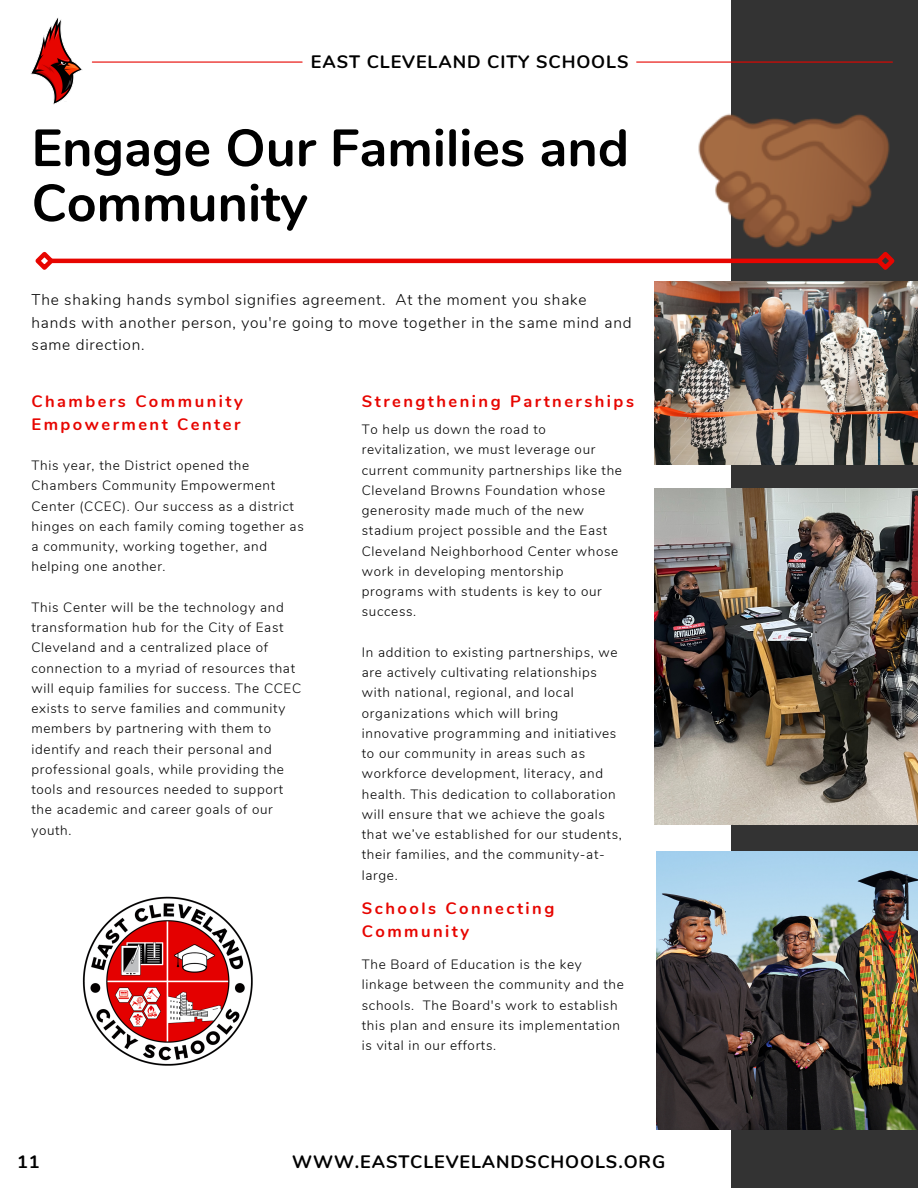
<style>
.page{position:relative;width:918px;height:1188px;background:#fff}
.page>*{position:absolute;margin:0;border:0;box-sizing:border-box;transform-origin:0 0}
.t1{font:700 52.05px/55.1px "Nunito";color:#000}
.t2{font:700 18px "Nunito";letter-spacing:.05em;color:#000}
.t3{font:700 16.5px/22.5px "Nunito";letter-spacing:.15em;color:#e70500}
.t4{font:300 15.45px/22.5px "Nunito";letter-spacing:.05em;color:#000}
.t5{font:300 13.5px/20.2px "Nunito";letter-spacing:.05em;color:#000}
</style>
<div class="page">
<div style="left:731px;top:0;width:187px;height:1188px;background:#333"></div>
<hr style="left:637px;top:62px;width:255px;height:1px;background:#e70500">
<hr style="left:92px;top:62px;width:210px;height:1px;background:#e70500">
<img style="left:30px;top:18px;width:76px;height:87px">
<img style="left:693px;top:113px;width:197px;height:151px">
<hr style="left:51px;top:259px;width:828px;height:4px;background:#e70500">
<svg style="left:35px;top:251px;width:23px;height:19px"></svg>
<svg style="left:872px;top:248px;width:23px;height:22px"></svg>
<img style="left:82px;top:896px;width:171px;height:170px">
<img style="left:654px;top:281px;width:264px;height:184px">
<img style="left:654px;top:488px;width:264px;height:336px">
<img style="left:656px;top:852px;width:262px;height:278px">
<p class="t2" style="left:311px;top:50px;width:319px">EAST CLEVELAND CITY SCHOOLS</p>
<h1 class="t1" style="left:31px;top:121px;width:599px">Engage Our Families and<br>Community</h1>
<p class="t4" style="left:31px;top:289px;width:602px">The shaking hands symbol signifies agreement. At the moment you shake hands with another person, you're going to move together in the same mind and same direction.</p>
<h2 class="t3" style="left:31px;top:391px;width:213px">Chambers Community<br>Empowerment Center</h2>
<p class="t5" style="left:31px;top:456px;width:274px">This year, the District opened the Chambers Community Empowerment Center (CCEC). Our success as a district hinges on each family coming together as a community, working together, and helping one another.</p>
<p class="t5" style="left:31px;top:597px;width:271px">This Center will be the technology and transformation hub for the City of East Cleveland and a centralized place of connection to a myriad of resources that will equip families for success. The CCEC exists to serve families and community members by partnering with them to identify and reach their personal and professional goals, while providing the tools and resources needed to support the academic and career goals of our youth.</p>
<h2 class="t3" style="left:362px;top:391px;width:274px">Strengthening Partnerships</h2>
<p class="t5" style="left:362px;top:420px;width:262px">To help us down the road to revitalization, we must leverage our current community partnerships like the<br>Cleveland Browns Foundation whose generosity made much of the new stadium project possible and the East<br>Cleveland Neighborhood Center whose work in developing mentorship programs with students is key to our success.</p>
<p class="t5" style="left:362px;top:642px;width:261px">In addition to existing partnerships, we are actively cultivating relationships with national, regional, and local organizations which will bring innovative programming and initiatives to our community in areas such as workforce development, literacy, and health. This dedication to collaboration will ensure that we achieve the goals that we’ve established for our students, their families, and the community-at&shy;large.</p>
<h2 class="t3" style="left:362px;top:898px;width:194px">Schools Connecting<br>Community</h2>
<p class="t5" style="left:362px;top:955px;width:264px">The Board of Education is the key linkage between the community and the schools. The Board's work to establish this plan and ensure its implementation is vital in our efforts.</p>
<h2 class="t2" style="left:17px;top:1150px;width:24px">11</h2>
<p class="t2" style="left:292px;top:1150px;width:374px">WWW.EASTCLEVELANDSCHOOLS.ORG</p>
</div>
